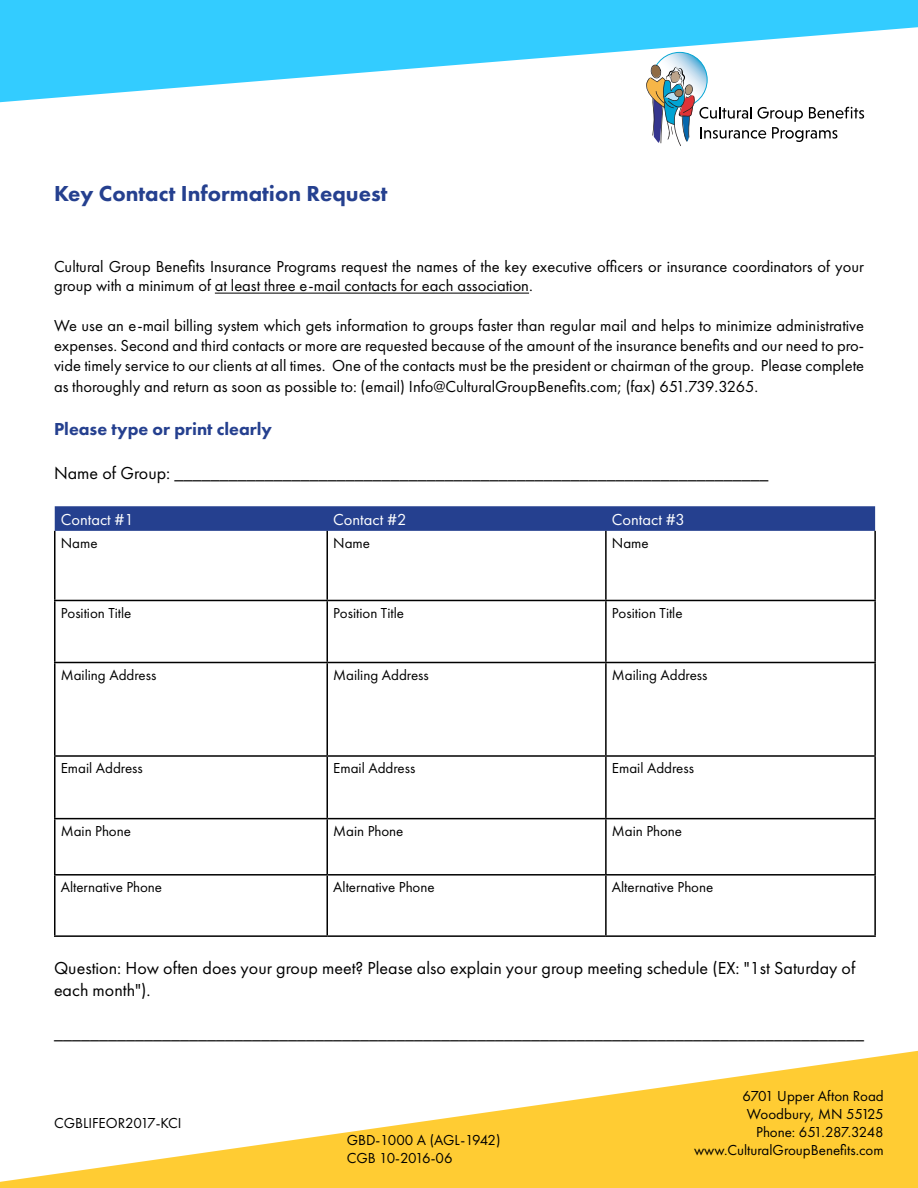
<style>
.page{position:relative;width:918px;height:1188px;background:#fff}
.page>*{position:absolute;margin:0;border:0;box-sizing:border-box;transform-origin:0 0}
.t1{font:800 22.5px "Futura PT";color:#25408f}
.t2{font:18px/21.6px "Futura PT";color:#000}
.t3{font:800 18px "Futura PT";color:#25408f}
.t4{font:16.5px/19.8px "Futura PT";color:#000}
.t5{font:16.5px "Futura PT";color:#fff}
.t6{font:15px/18px "Futura PT";color:#000;text-align:right}
.t7{font:15px/18px "Futura PT";letter-spacing:-.02em;color:#000}
</style>
<div class="page">
<svg style="left:652px;top:103px;width:212px;height:43px"></svg>
<svg style="left:0;top:0;width:918px;height:103px;fill:#3cf"></svg>
<svg style="left:0;top:1050px;width:918px;height:138px;fill:#fc3"></svg>
<hr style="left:215px;top:293px;width:314px;height:1px;background:#000">
<svg style="left:55px;top:506px;width:820px;height:25px;background:#284390"></svg>
<hr style="left:54px;top:531px;width:2px;height:69px;background:#000">
<hr style="left:326px;top:531px;width:2px;height:69px;background:#000">
<hr style="left:605px;top:531px;width:2px;height:69px;background:#000">
<hr style="left:874px;top:531px;width:2px;height:69px;background:#000">
<hr style="left:54px;top:600px;width:273px;height:1px;background:#000">
<hr style="left:54px;top:601px;width:2px;height:61px;background:#000">
<hr style="left:327px;top:600px;width:279px;height:1px;background:#000">
<hr style="left:326px;top:601px;width:2px;height:61px;background:#000">
<hr style="left:606px;top:600px;width:270px;height:1px;background:#000">
<hr style="left:605px;top:601px;width:2px;height:61px;background:#000">
<hr style="left:874px;top:601px;width:2px;height:61px;background:#000">
<hr style="left:54px;top:662px;width:273px;height:1px;background:#000">
<hr style="left:54px;top:663px;width:2px;height:92px;background:#000">
<hr style="left:327px;top:662px;width:279px;height:1px;background:#000">
<hr style="left:326px;top:663px;width:2px;height:92px;background:#000">
<hr style="left:606px;top:662px;width:270px;height:1px;background:#000">
<hr style="left:605px;top:663px;width:2px;height:92px;background:#000">
<hr style="left:874px;top:663px;width:2px;height:92px;background:#000">
<hr style="left:54px;top:755px;width:273px;height:2px;background:#000">
<hr style="left:54px;top:757px;width:2px;height:61px;background:#000">
<hr style="left:327px;top:755px;width:279px;height:2px;background:#000">
<hr style="left:326px;top:757px;width:2px;height:61px;background:#000">
<hr style="left:606px;top:755px;width:270px;height:2px;background:#000">
<hr style="left:605px;top:757px;width:2px;height:61px;background:#000">
<hr style="left:874px;top:757px;width:2px;height:61px;background:#000">
<hr style="left:54px;top:818px;width:273px;height:1px;background:#000">
<hr style="left:54px;top:819px;width:2px;height:55px;background:#000">
<hr style="left:327px;top:818px;width:279px;height:1px;background:#000">
<hr style="left:326px;top:819px;width:2px;height:55px;background:#000">
<hr style="left:606px;top:818px;width:270px;height:1px;background:#000">
<hr style="left:605px;top:819px;width:2px;height:55px;background:#000">
<hr style="left:874px;top:819px;width:2px;height:55px;background:#000">
<hr style="left:54px;top:874px;width:273px;height:2px;background:#000">
<hr style="left:54px;top:876px;width:2px;height:59px;background:#000">
<hr style="left:327px;top:874px;width:279px;height:2px;background:#000">
<hr style="left:326px;top:876px;width:2px;height:59px;background:#000">
<hr style="left:606px;top:874px;width:270px;height:2px;background:#000">
<hr style="left:605px;top:876px;width:2px;height:59px;background:#000">
<hr style="left:874px;top:876px;width:2px;height:59px;background:#000">
<hr style="left:54px;top:935px;width:273px;height:2px;background:#000">
<hr style="left:327px;top:935px;width:279px;height:2px;background:#000">
<hr style="left:606px;top:935px;width:270px;height:2px;background:#000">
<h1 class="t1" style="left:54px;top:179px;width:335px">Key Contact Information Request</h1>
<p class="t4" style="left:54px;top:256px;width:812px">Cultural Group Benefits Insurance Programs request the names of the key executive officers or insurance coordinators of your group with a minimum of at least three e-mail contacts for each association.</p>
<p class="t4" style="left:54px;top:316px;width:812px;text-align:justify">We use an e-mail billing system which gets information to groups faster than regular mail and helps to minimize administrative expenses. Second and third contacts or more are requested because of the amount of the insurance benefits and our need to pro&shy;vide timely service to our clients at all times. One of the contacts must be the president or chairman of the group. Please complete</p>
<p class="t4" style="left:54px;top:377px;width:706px">as thoroughly and return as soon as possible to: (email) Info@CulturalGroupBenefits.com; (fax) 651.739.3265.</p>
<p class="t3" style="left:54px;top:418px;width:220px">Please type or print clearly</p>
<p class="t2" style="left:54px;top:462px;width:716px">Name of Group: __________________________________________________________________</p>
<p class="t5" style="left:61px;top:510px;width:75px">Contact #1</p>
<p class="t5" style="left:333px;top:510px;width:75px">Contact #2</p>
<p class="t5" style="left:612px;top:510px;width:75px">Contact #3</p>
<p class="t6" style="left:61px;top:534px;width:38px">Name</p>
<p class="t6" style="left:333px;top:534px;width:38px">Name</p>
<p class="t6" style="left:612px;top:534px;width:38px">Name</p>
<p class="t6" style="left:61px;top:604px;width:72px">Position Title</p>
<p class="t6" style="left:333px;top:604px;width:72px">Position Title</p>
<p class="t6" style="left:612px;top:604px;width:72px">Position Title</p>
<p class="t6" style="left:61px;top:666px;width:97px">Mailing Address</p>
<p class="t6" style="left:333px;top:666px;width:97px">Mailing Address</p>
<p class="t6" style="left:612px;top:666px;width:97px">Mailing Address</p>
<p class="t6" style="left:61px;top:759px;width:84px">Email Address</p>
<p class="t6" style="left:333px;top:759px;width:84px">Email Address</p>
<p class="t6" style="left:612px;top:759px;width:84px">Email Address</p>
<p class="t6" style="left:61px;top:822px;width:72px">Main Phone</p>
<p class="t6" style="left:333px;top:822px;width:72px">Main Phone</p>
<p class="t6" style="left:612px;top:822px;width:72px">Main Phone</p>
<p class="t6" style="left:61px;top:878px;width:103px">Alternative Phone</p>
<p class="t6" style="left:333px;top:878px;width:103px">Alternative Phone</p>
<p class="t6" style="left:612px;top:878px;width:103px">Alternative Phone</p>
<p class="t2" style="left:54px;top:957px;width:803px">Question: How often does your group meet? Please also explain your group meeting schedule (EX: "1st Saturday of each month").</p>
<p class="t2" style="left:54px;top:1022px;width:811px">__________________________________________________________________________________________</p>
<p class="t6" style="left:54px;top:1114px;width:129px">CGBLIFEOR2017-KCI</p>
<p class="t7" style="left:347px;top:1131px;width:155px">GBD-1000 A (AGL-1942)<br>CGB 10-2016-06</p>
<p class="t6" style="left:694px;top:1087px;width:191px">6701 Upper Afton Road<br>Woodbury, MN 55125<br>Phone: 651.287.3248 www.CulturalGroupBenefits.com</p>
</div>
